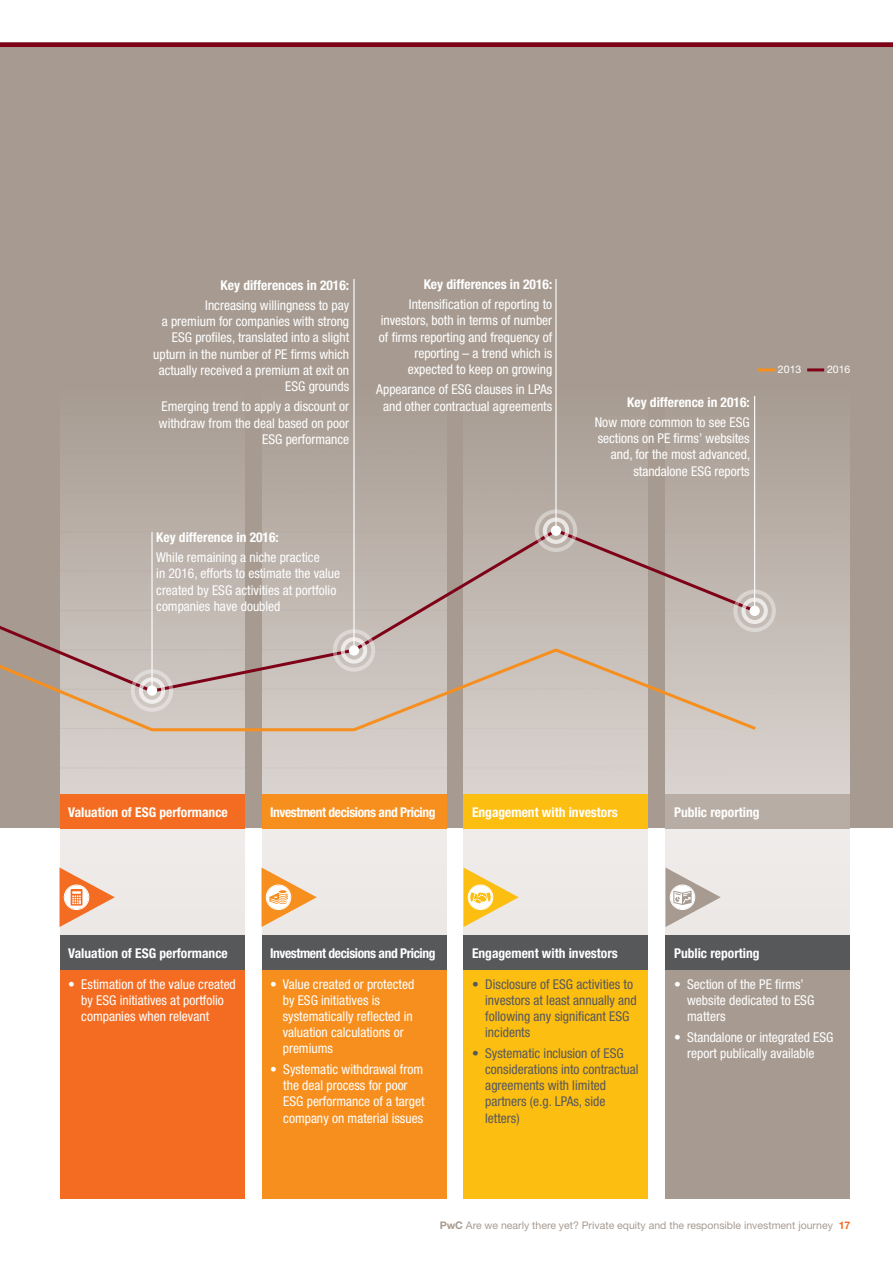
<style>
.page{position:relative;width:893px;height:1263px;background:#fff}
.page>*{position:absolute;margin:0;border:0;box-sizing:border-box;transform-origin:0 0}
.t1{font:condensed 13.5px/16.2px "Helvetica Neue";color:#fff}
.t2{font:700 condensed 13.5px "Helvetica Neue";color:#fff}
.t3{font:condensed 13.5px/16.2px "Helvetica Neue";color:#57585a}
.t4{font:700 condensed 13.5px "Helvetica Neue";letter-spacing:-.03em;color:#fff}
.t5{font:10.5px "Helvetica Neue";color:#a79b91}
.t6{font:10.5px "Helvetica Neue";color:#fff}
.s1{font-weight:700}
.s2{font-weight:700;color:#f36c21}
</style>
<div class="page">
<div style="left:0;top:43px;width:893px;height:785px;background:#a79b91"></div>
<svg style="left:665px;top:396px;width:185px;height:539px"></svg>
<svg style="left:463px;top:455px;width:185px;height:480px"></svg>
<svg style="left:262px;top:455px;width:184px;height:480px"></svg>
<svg style="left:60px;top:455px;width:184px;height:480px"></svg>
<svg style="left:759px;top:492px;width:91px;height:1px"></svg>
<svg style="left:665px;top:452px;width:185px;height:1px"></svg>
<svg style="left:665px;top:413px;width:185px;height:1px"></svg>
<svg style="left:759px;top:571px;width:91px;height:1px"></svg>
<svg style="left:759px;top:728px;width:91px;height:1px"></svg>
<svg style="left:60px;top:768px;width:790px;height:1px"></svg>
<hr style="left:0;top:43px;width:893px;height:4px;background:#7f0118">
<svg style="left:60px;top:488px;width:699px;height:102px;background:#b8ada5"></svg>
<svg style="left:60px;top:712px;width:699px;height:21px;background:#d0c1b4"></svg>
<svg style="left:60px;top:509px;width:790px;height:43px;background:#b8ada5"></svg>
<svg style="left:0;top:590px;width:850px;height:122px;background:#c4b8b1"></svg>
<div style="left:60px;top:969px;width:184px;height:230px;background:#f36c21"></div>
<div style="left:261px;top:969px;width:185px;height:230px;background:#f68f1e"></div>
<div style="left:463px;top:969px;width:185px;height:230px;background:#fdbe12"></div>
<div style="left:665px;top:969px;width:185px;height:230px;background:#a79b91"></div>
<div style="left:60px;top:935px;width:184px;height:34px;background:#57585a"></div>
<div style="left:60px;top:794px;width:184px;height:34px;background:#f36c21"></div>
<div style="left:261px;top:935px;width:185px;height:34px;background:#57585a"></div>
<div style="left:261px;top:794px;width:185px;height:34px;background:#f68f1e"></div>
<div style="left:463px;top:935px;width:185px;height:34px;background:#57585a"></div>
<div style="left:463px;top:794px;width:185px;height:34px;background:#fdbe12"></div>
<div style="left:665px;top:935px;width:185px;height:34px;background:#57585a"></div>
<div style="left:665px;top:794px;width:185px;height:34px;background:#b8ada4"></div>
<svg style="left:665px;top:867px;width:56px;height:60px;background:#d4cdc8"></svg>
<svg style="left:463px;top:867px;width:56px;height:60px;background:#f4da98"></svg>
<hr style="left:151px;top:532px;width:2px;height:159px;background:#fff">
<hr style="left:353px;top:279px;width:2px;height:371px;background:#fff">
<hr style="left:555px;top:279px;width:2px;height:253px;background:#fff">
<hr style="left:754px;top:396px;width:1px;height:215px;background:#fff">
<hr style="left:758px;top:368px;width:17px;height:3px;background:#f68f1e">
<hr style="left:807px;top:368px;width:17px;height:3px;background:#7f0118">
<svg style="left:60px;top:867px;width:55px;height:60px;background:#f1bc9e"></svg>
<svg style="left:261px;top:867px;width:56px;height:60px;background:#f2c99e"></svg>
<p class="t2" style="left:221px;top:277px;width:130px">Key differences in 2016:</p>
<p class="t1" style="left:153px;top:297px;width:197px;text-align:right">Increasing willingness to pay<br>a premium for companies with strong<br>ESG profiles, translated into a slight upturn in the number of PE firms which actually received a premium at exit on<br>ESG grounds</p>
<p class="t1" style="left:159px;top:398px;width:192px;text-align:right">Emerging trend to apply a discount or withdraw from the deal based on poor<br>ESG performance</p>
<p class="t2" style="left:424px;top:276px;width:130px">Key differences in 2016:</p>
<p class="t1" style="left:379px;top:296px;width:175px;text-align:right">Intensification of reporting to investors, both in terms of number of firms reporting and frequency of reporting – a trend which is expected to keep on growing</p>
<p class="t1" style="left:376px;top:381px;width:177px;text-align:center">Appearance of ESG clauses in LPAs and other contractual agreements</p>
<p class="t2" style="left:156px;top:529px;width:124px">Key difference in 2016:</p>
<p class="t1" style="left:156px;top:549px;width:185px">While remaining a niche practice<br>in 2016, efforts to estimate the value created by ESG activities at portfolio companies have doubled</p>
<p class="t2" style="left:627px;top:393px;width:124px">Key difference in 2016:</p>
<p class="t1" style="left:595px;top:414px;width:157px;text-align:right">Now more common to see ESG sections on PE firms’ websites and, for the most advanced, standalone ESG reports</p>
<p class="t6" style="left:778px;top:363px;width:25px">2013</p>
<p class="t6" style="left:827px;top:363px;width:25px">2016</p>
<p class="t2" style="left:68px;top:804px;width:161px">Valuation of ESG performance</p>
<p class="t4" style="left:270px;top:804px;width:167px">Investment decisions and Pricing</p>
<p class="t2" style="left:472px;top:804px;width:147px">Engagement with investors</p>
<p class="t2" style="left:68px;top:945px;width:161px">Valuation of ESG performance</p>
<p class="t4" style="left:270px;top:945px;width:167px">Investment decisions and Pricing</p>
<p class="t2" style="left:472px;top:945px;width:147px">Engagement with investors</p>
<p class="t2" style="left:674px;top:804px;width:87px">Public reporting</p>
<p class="t2" style="left:674px;top:945px;width:87px">Public reporting</p>
<p class="t1" style="left:81px;top:976px;width:156px;text-indent:-13px">• Estimation of the value created by ESG initiatives at portfolio companies when relevant</p>
<p class="t1" style="left:283px;top:976px;width:133px;text-indent:-13px">• Value created or protected by ESG initiatives is systematically reflected in valuation calculations or premiums</p>
<p class="t1" style="left:283px;top:1061px;width:143px;text-indent:-13px">• Systematic withdrawal from the deal process for poor<br>ESG performance of a target company on material issues</p>
<p class="t3" style="left:485px;top:976px;width:153px;text-indent:-13px">• Disclosure of ESG activities to investors at least annually and following any significant ESG incidents</p>
<p class="t3" style="left:485px;top:1045px;width:155px;text-indent:-13px">• Systematic inclusion of ESG considerations into contractual agreements with limited partners (e.g. LPAs, side letters)</p>
<p class="t1" style="left:687px;top:976px;width:129px;text-indent:-13px">• Section of the PE firms’ website dedicated to ESG matters</p>
<p class="t1" style="left:674px;top:1028px;width:161px;text-align:center">• Standalone or integrated ESG report publically available</p>
<p class="t5" style="left:440px;top:1219px;width:412px"><span class="s1">PwC</span> Are we nearly there yet? Private equity and the responsible investment journey <span class="s2">17</span></p>
</div>
